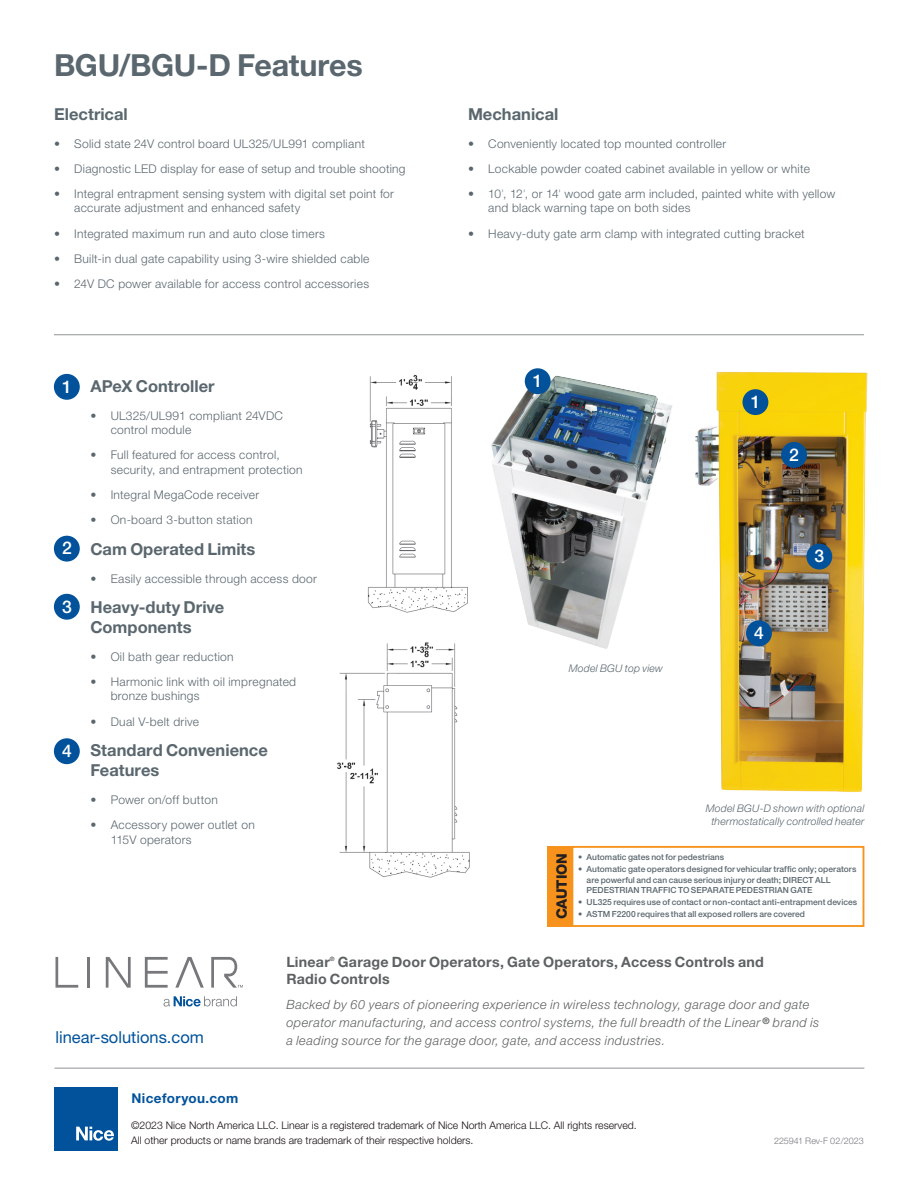
<style>
.page{position:relative;width:918px;height:1188px;background:#fff}
.page>*{position:absolute;margin:0;border:0;box-sizing:border-box;transform-origin:0 0}
.big_titles{font:700 30.45px "Helvetica Neue LT Std";letter-spacing:-.01em;color:#5a676e}
.t1{font:500 17.55px "Helvetica Neue LT Std";color:#fff}
.small_titles{font:700 16.5px/19.8px "Helvetica Neue LT Std";color:#5a676e}
.t2{font:16.5px "Helvetica Neue LT Std";color:#01529b}
.Bullets_g2{font:800 14.4px "Helvetica Neue LT Std";letter-spacing:-.015em;color:#231f20}
.small_titles-2{font:700 14.25px/17.1px "Helvetica Neue LT Std";letter-spacing:.015em;color:#5d6161}
.t3{font:700 13.5px "Helvetica Neue LT Std";letter-spacing:.025em;color:#01529b}
.t4{font:italic 300 12.75px/18px "Helvetica Neue LT Std";letter-spacing:.035em;color:#5d6161}
.t5{font:300 12px/14.4px "Helvetica Neue LT Std";letter-spacing:.025em;color:#5a676e}
.t6{font:300 10.5px "Helvetica Neue LT Std";color:#160f11}
.body_text{font:italic 300 10.5px/12.6px "Helvetica Neue LT Std";letter-spacing:.015em;color:#5a676e;text-align:center}
.t7{font:300 9px "Helvetica Neue LT Std";color:#76787b}
.t8{font:500 8.4px/10.2px "Helvetica Neue LT Std";letter-spacing:.005em;color:#5a676e}
.small_titles-3{font:700 6px "Helvetica Neue LT Std";color:#5d6161}
.s1{font-weight:100}
</style>
<div class="page">
<img style="left:695px;top:371px;width:173px;height:421px">
<div style="left:781px;top:442px;width:26px;height:26px;background:#01529b;border-radius:50%"></div>
<div style="left:743px;top:389px;width:25px;height:26px;background:#01529b;border-radius:50%"></div>
<div style="left:746px;top:620px;width:26px;height:26px;background:#01529b;border-radius:50%"></div>
<div style="left:806px;top:544px;width:26px;height:26px;background:#01529b;border-radius:50%"></div>
<img style="left:367px;top:374px;width:101px;height:239px">
<img style="left:337px;top:642px;width:133px;height:236px">
<img style="left:491px;top:368px;width:182px;height:281px">
<div style="left:525px;top:368px;width:26px;height:26px;background:#01529b;border-radius:50%"></div>
<div style="left:571px;top:846px;width:293px;height:81px;border:2px solid #f7931d"></div>
<div style="left:547px;top:846px;width:25px;height:81px;background:#f7931d"></div>
<hr style="left:54px;top:334px;width:810px;height:1px;background:#919396">
<div style="left:54px;top:1087px;width:64px;height:63px;background:#01529b"></div>
<svg style="left:76px;top:1127px;width:38px;height:14px"></svg>
<div style="left:54px;top:374px;width:26px;height:26px;background:#01529b;border-radius:50%"></div>
<div style="left:54px;top:536px;width:26px;height:26px;background:#01529b;border-radius:50%"></div>
<div style="left:54px;top:594px;width:26px;height:26px;background:#01529b;border-radius:50%"></div>
<div style="left:54px;top:738px;width:26px;height:26px;background:#01529b;border-radius:50%"></div>
<hr style="left:54px;top:1068px;width:810px;height:1px;background:#919396">
<svg style="left:175px;top:957px;width:29px;height:31px"></svg>
<svg style="left:145px;top:957px;width:23px;height:31px"></svg>
<hr style="left:87px;top:957px;width:3px;height:31px;background:#76787b">
<svg style="left:56px;top:957px;width:22px;height:31px"></svg>
<svg style="left:106px;top:957px;width:25px;height:31px"></svg>
<svg style="left:211px;top:957px;width:32px;height:31px"></svg>
<svg style="left:164px;top:996px;width:73px;height:11px"></svg>
<p class="big_titles" style="left:54px;top:46px;width:310px">BGU/BGU-D Features</p>
<p class="small_titles" style="left:54px;top:104px;width:75px">Electrical</p>
<p class="t5" style="left:54px;top:136px;width:312px">• Solid state 24V control board UL325/UL991 compliant</p>
<p class="t5" style="left:54px;top:161px;width:353px">• Diagnostic LED display for ease of setup and trouble shooting</p>
<p class="t5" style="left:74px;top:186px;width:321px;text-indent:-20px">• Integral entrapment sensing system with digital set point for accurate adjustment and enhanced safety</p>
<p class="t5" style="left:54px;top:226px;width:272px">• Integrated maximum run and auto close timers</p>
<p class="t5" style="left:54px;top:251px;width:317px">• Built-in dual gate capability using 3-wire shielded cable</p>
<p class="t5" style="left:54px;top:276px;width:317px">• 24V DC power available for access control accessories</p>
<p class="t1" style="left:62px;top:376px;width:11px">1</p>
<p class="t1" style="left:62px;top:538px;width:11px">2</p>
<p class="t1" style="left:62px;top:596px;width:11px">3</p>
<p class="t1" style="left:62px;top:740px;width:11px">4</p>
<p class="small_titles" style="left:90px;top:376px;width:126px">APeX Controller</p>
<p class="t5" style="left:111px;top:408px;width:174px;text-indent:-20px">• UL325/UL991 compliant 24VDC control module</p>
<p class="t5" style="left:111px;top:448px;width:193px;text-indent:-20px">• Full featured for access control, security, and entrapment protection</p>
<p class="t5" style="left:90px;top:487px;width:170px">• Integral MegaCode receiver</p>
<p class="t5" style="left:90px;top:512px;width:163px">• On-board 3-button station</p>
<p class="small_titles" style="left:90px;top:539px;width:166px">Cam Operated Limits</p>
<p class="t5" style="left:90px;top:571px;width:228px">• Easily accessible through access door</p>
<p class="small_titles" style="left:90px;top:597px;width:135px">Heavy-duty Drive<br>Components</p>
<p class="t5" style="left:90px;top:649px;width:145px">• Oil bath gear reduction</p>
<p class="t5" style="left:111px;top:674px;width:187px;text-indent:-20px">• Harmonic link with oil impregnated bronze bushings</p>
<p class="t5" style="left:90px;top:714px;width:110px">• Dual V-belt drive</p>
<p class="small_titles" style="left:90px;top:740px;width:179px">Standard Convenience<br>Features</p>
<p class="t5" style="left:90px;top:792px;width:129px">• Power on/off button</p>
<p class="t5" style="left:111px;top:817px;width:146px;text-indent:-20px">• Accessory power outlet on<br>115V operators</p>
<p class="small_titles" style="left:468px;top:104px;width:92px">Mechanical</p>
<p class="t5" style="left:468px;top:136px;width:260px">• Conveniently located top mounted controller</p>
<p class="t5" style="left:468px;top:161px;width:343px">• Lockable powder coated cabinet available in yellow or white</p>
<p class="t5" style="left:488px;top:186px;width:349px;text-indent:-20px">• 10<span class="s1">'</span>, 12<span class="s1">'</span>, or 14<span class="s1">'</span> wood gate arm included, painted white with yellow and black warning tape on both sides</p>
<p class="t5" style="left:468px;top:226px;width:338px">• Heavy-duty gate arm clamp with integrated cutting bracket</p>
<p class="t1" style="left:533px;top:370px;width:11px">1</p>
<p class="body_text" style="left:569px;top:662px;width:96px">Model BGU top view</p>
<p class="t1" style="left:751px;top:391px;width:11px">1</p>
<p class="t1" style="left:789px;top:444px;width:11px">2</p>
<p class="t1" style="left:754px;top:622px;width:11px">4</p>
<p class="t1" style="left:815px;top:546px;width:11px">3</p>
<p class="Bullets_g2" style="left:553px;top:919px;width:68px;rotate:-90deg">CAUTION</p>
<p class="body_text" style="left:706px;top:802px;width:160px">Model BGU-D shown with optional thermostatically controlled heater</p>
<p class="t8" style="left:578px;top:852px;width:147px">• Automatic gates not for pedestrians</p>
<p class="t8" style="left:587px;top:864px;width:271px;text-indent:-8px">• Automatic gate operators designed for vehicular traffic only; operators are powerful and can cause serious injury or death; DIRECT ALL<br>PEDESTRIAN TRAFFIC TO SEPARATE PEDESTRIAN GATE</p>
<p class="t8" style="left:578px;top:897px;width:281px">• UL325 requires use of contact or non-contact anti-entrapment devices</p>
<p class="t8" style="left:578px;top:909px;width:228px">• ASTM F2200 requires that all exposed rollers are covered</p>
<p class="small_titles-2" style="left:286px;top:953px;width:479px;text-indent:51px">Garage Door Operators, Gate Operators, Access Controls and<br>Radio Controls</p>
<p class="t4" style="left:286px;top:995px;width:534px">Backed by 60 years of pioneering experience in wireless technology, garage door and gate operator manufacturing, and access control systems, the full breadth of the Linear <sup>®</sup> brand is</p>
<p class="small_titles-2" style="left:286px;top:953px;width:45px">Linear</p>
<p class="small_titles-3" style="left:330px;top:956px;width:6px">®</p>
<p class="t2" style="left:56px;top:1028px;width:150px">linear-solutions.com</p>
<p class="t4" style="left:286px;top:1031px;width:380px">a leading source for the garage door, gate, and access industries.</p>
<p class="t3" style="left:132px;top:1090px;width:108px">Niceforyou.com</p>
<p class="t6" style="left:131px;top:1119px;width:507px">©2023 Nice North America LLC. Linear is a registered trademark of Nice North America LLC. All rights reserved.</p>
<p class="t6" style="left:131px;top:1134px;width:344px">All other products or name brands are trademark of their respective holders.</p>
<p class="t7" style="left:774px;top:1135px;width:91px">225941 Rev-F 02/2023</p>
</div>
